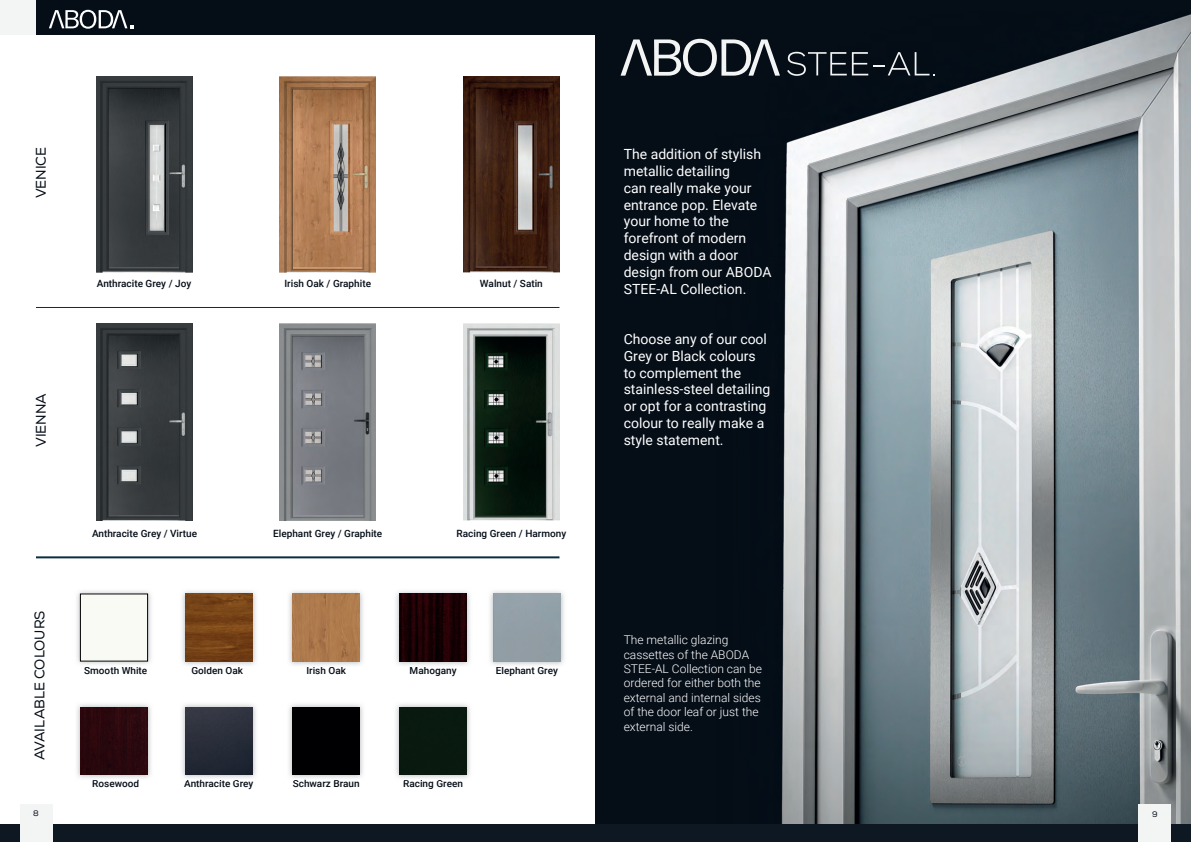
<style>
.page{position:relative;width:1191px;height:842px;background:#fff}
.page>*{position:absolute;margin:0;border:0;box-sizing:border-box;transform-origin:0 0}
.t1{font:14px/16.8px "Roboto";color:#fff}
.t2{font:14px "Nexa";letter-spacing:-.005em;color:#050d17}
.t3{font:300 12px/14.4px "Roboto";color:#fff}
.t4{font:500 10px "Roboto";color:#050d17}
.t5{font:8px "Nexa";color:#050d17}
</style>
<div class="page">
<img style="left:96px;top:76px;width:96px;height:197px">
<img style="left:96px;top:324px;width:96px;height:196px">
<img style="left:463px;top:76px;width:96px;height:197px">
<img style="left:463px;top:324px;width:96px;height:196px">
<img style="left:280px;top:76px;width:96px;height:197px">
<img style="left:280px;top:324px;width:96px;height:196px">
<div style="left:0;top:0;width:1191px;height:35px;background:#050d17"></div>
<div style="left:0;top:0;width:36px;height:35px;background:#f3f4f4"></div>
<img style="left:77px;top:591px;width:74px;height:74px">
<div style="left:82px;top:596px;width:64px;height:63px;background:#f8faf3"></div>
<div style="left:80px;top:594px;width:68px;height:67px;border:1px solid #000"></div>
<img style="left:77px;top:704px;width:74px;height:76px">
<div style="left:80px;top:707px;width:68px;height:68px;background:#2a080e"></div>
<img style="left:182px;top:591px;width:74px;height:74px">
<img style="left:185px;top:594px;width:67px;height:67px">
<img style="left:182px;top:704px;width:74px;height:76px">
<img style="left:186px;top:780px;width:53px;height:1px">
<img style="left:185px;top:707px;width:67px;height:68px">
<img style="left:289px;top:591px;width:74px;height:74px">
<img style="left:292px;top:594px;width:68px;height:67px">
<img style="left:289px;top:704px;width:74px;height:76px">
<img style="left:293px;top:780px;width:46px;height:1px">
<div style="left:292px;top:707px;width:68px;height:68px;background:#000002"></div>
<img style="left:396px;top:591px;width:74px;height:74px">
<img style="left:399px;top:594px;width:68px;height:67px">
<img style="left:490px;top:591px;width:74px;height:74px">
<div style="left:493px;top:594px;width:67px;height:67px;background:#929ea6"></div>
<img style="left:396px;top:704px;width:74px;height:74px">
<img style="left:404px;top:780px;width:38px;height:1px">
<div style="left:399px;top:707px;width:68px;height:68px;background:#091910"></div>
<img style="left:716px;top:14px;width:475px;height:809px">
<div style="left:595px;top:0;width:114px;height:823px;background:#050d17"></div>
<hr style="left:36px;top:556px;width:523px;height:2px;background:#082e40">
<svg style="left:49px;top:10px;width:84px;height:19px"></svg>
<svg style="left:787px;top:52px;width:59px;height:24px"></svg>
<svg style="left:620px;top:39px;width:160px;height:37px"></svg>
<svg style="left:852px;top:52px;width:82px;height:24px;background:#293138"></svg>
<hr style="left:36px;top:307px;width:523px;height:1px;background:#082e40">
<div style="left:0;top:823px;width:1191px;height:19px;background:#0e1822"></div>
<div style="left:20px;top:804px;width:32px;height:38px;background:#f3f4f4"></div>
<div style="left:1138px;top:804px;width:33px;height:38px;background:#f3f4f4"></div>
<p class="t2" style="left:33px;top:198px;width:53px;rotate:-90deg">VENICE</p>
<p class="t4" style="left:97px;top:276px;width:96px">Anthracite Grey / Joy</p>
<p class="t4" style="left:284px;top:276px;width:88px">Irish Oak / Graphite</p>
<p class="t4" style="left:480px;top:276px;width:64px">Walnut / Satin</p>
<p class="t2" style="left:33px;top:447px;width:55px;rotate:-90deg">VIENNA</p>
<p class="t2" style="left:31px;top:760px;width:151px;rotate:-90deg">AVAILABLE COLOURS</p>
<p class="t4" style="left:92px;top:526px;width:107px">Anthracite Grey / Virtue</p>
<p class="t4" style="left:273px;top:526px;width:111px">Elephant Grey / Graphite</p>
<p class="t4" style="left:456px;top:526px;width:111px">Racing Green / Harmony</p>
<p class="t4" style="left:84px;top:664px;width:65px">Smooth White</p>
<p class="t4" style="left:191px;top:664px;width:53px">Golden Oak</p>
<p class="t4" style="left:306px;top:664px;width:41px">Irish Oak</p>
<p class="t4" style="left:92px;top:777px;width:48px">Rosewood</p>
<p class="t4" style="left:184px;top:777px;width:71px">Anthracite Grey</p>
<p class="t4" style="left:293px;top:777px;width:68px">Schwarz Braun</p>
<p class="t4" style="left:409px;top:664px;width:48px">Mahogany</p>
<p class="t4" style="left:496px;top:664px;width:64px">Elephant Grey</p>
<p class="t4" style="left:403px;top:777px;width:61px">Racing Green</p>
<p class="t1" style="left:624px;top:145px;width:149px">The addition of stylish metallic detailing<br>can really make your entrance pop. Elevate your home to the forefront of modern design with a door design from our ABODA<br>STEE-AL Collection.</p>
<p class="t1" style="left:624px;top:330px;width:148px">Choose any of our cool<br>Grey or Black colours to complement the stainless-steel detailing or opt for a contrasting colour to really make a style statement.</p>
<p class="t3" style="left:624px;top:632px;width:140px">The metallic glazing cassettes of the ABODA<br>STEE-AL Collection can be ordered for either both the external and internal sides of the door leaf or just the external side.</p>
<p class="t5" style="left:33px;top:808px;width:7px">8</p>
<p class="t5" style="left:1152px;top:810px;width:7px">9</p>
</div>
